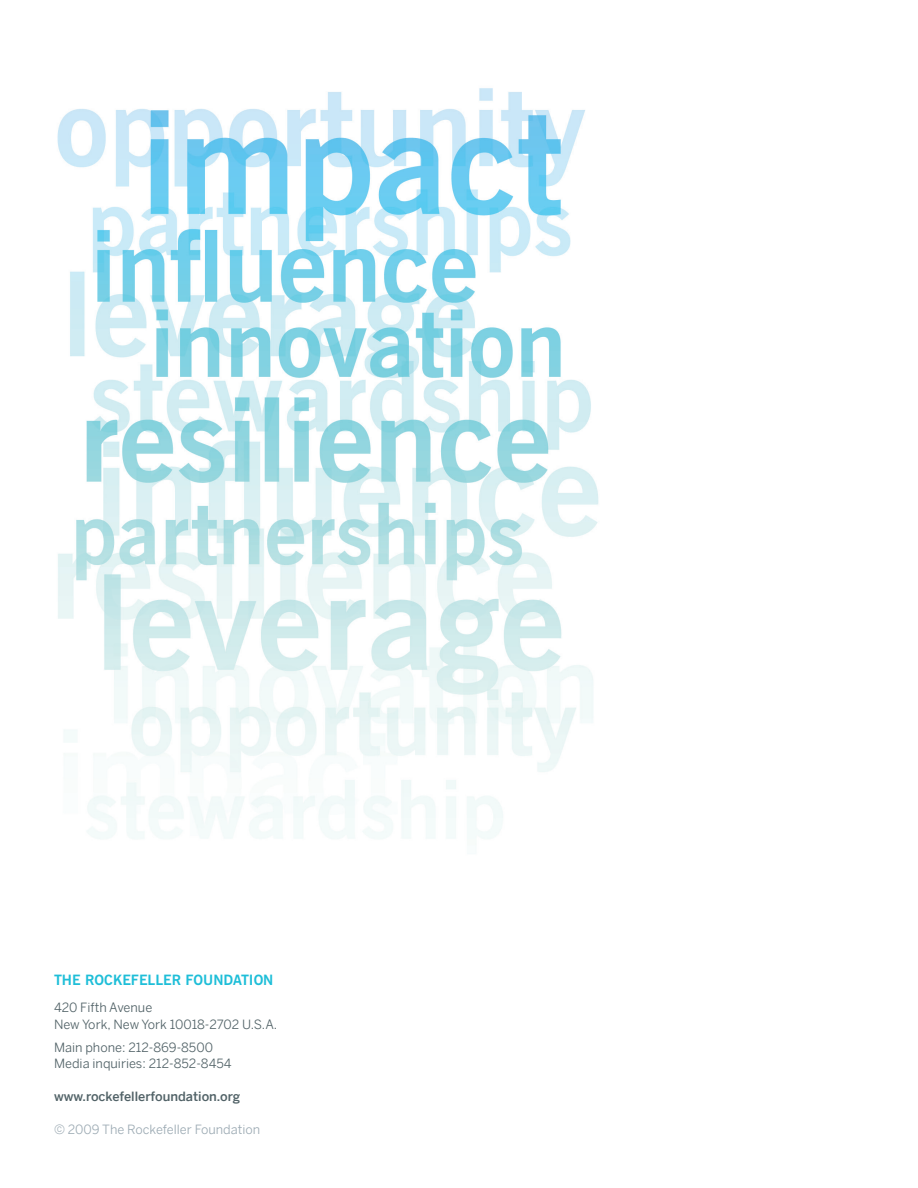
<style>
.page{position:relative;width:918px;height:1188px;background:#fff}
.page>*{position:absolute;margin:0;border:0;box-sizing:border-box;transform-origin:0 0}
.t1{font:700 14.25px "News Gothic BT";color:#1ebed8}
.t2{font:12.75px/16.5px "Benton Sans";color:#516267}
.t3{font:500 12.75px "Benton Sans";color:#516267}
.t4{font:12.75px "Benton Sans";color:#9dabb4}
</style>
<div class="page">
<img style="left:57px;top:88px;width:542px;height:751px">
<p class="t1" style="left:54px;top:971px;width:221px">THE ROCKEFELLER FOUNDATION</p>
<p class="t2" style="left:54px;top:999px;width:225px">420 Fifth Avenue<br>New York, New York 10018-2702 U.S.A.</p>
<p class="t2" style="left:54px;top:1039px;width:179px">Main phone: 212-869-8500<br>Media inquiries: 212-852-8454</p>
<p class="t3" style="left:54px;top:1089px;width:188px">www.rockefellerfoundation.org</p>
<p class="t4" style="left:54px;top:1122px;width:208px">© 2009 The Rockefeller Foundation</p>
</div>
